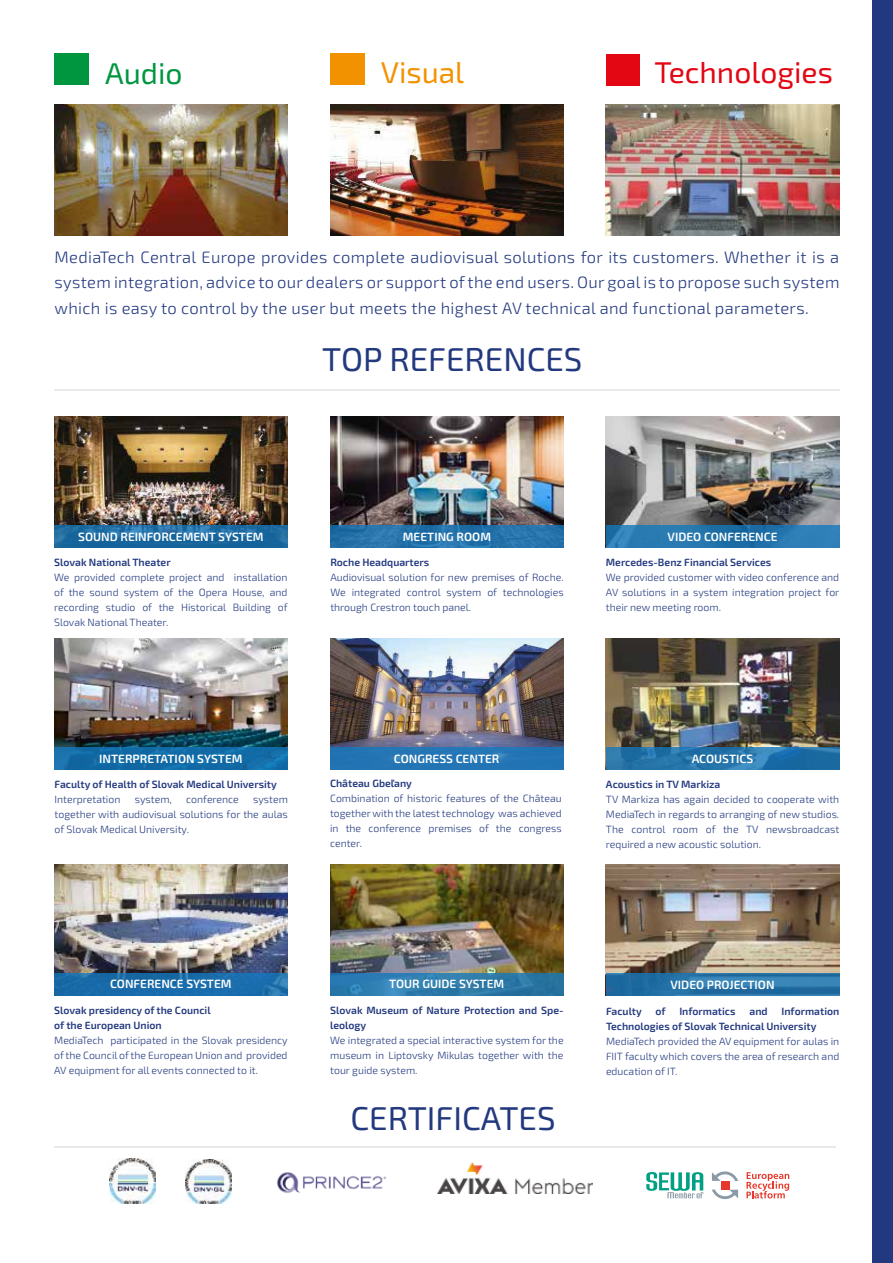
<style>
.page{position:relative;width:893px;height:1263px;background:#fff}
.page>*{position:absolute;margin:0;border:0;box-sizing:border-box;transform-origin:0 0}
.t1{font:33px "Exo 2";color:#23397f}
.t2{font:30px "Exo 2";color:#e30613}
.t3{font:30px "Exo 2";color:#f39200}
.t4{font:30px "Exo 2";color:#009640}
.t5{font:300 16.5px/25.5px "Exo 2";letter-spacing:.02em;color:#23397f;text-align:justify}
.t6{font:600 12px "Exo 2";color:#fff}
.t7{font:300 10.5px/15px "Exo 2";color:#23397f;text-align:justify}
.t8{font:600 10.5px/15px "Exo 2";color:#23397f}
</style>
<div class="page">
<div style="left:54px;top:54px;width:35px;height:31px;background:#009640"></div>
<div style="left:330px;top:54px;width:34px;height:31px;background:#f39200"></div>
<div style="left:606px;top:54px;width:34px;height:31px;background:#e30613"></div>
<img style="left:606px;top:416px;width:233px;height:109px">
<img style="left:606px;top:639px;width:233px;height:108px">
<img style="left:330px;top:417px;width:233px;height:108px">
<img style="left:54px;top:416px;width:234px;height:109px">
<img style="left:54px;top:864px;width:234px;height:109px">
<img style="left:54px;top:639px;width:234px;height:108px">
<hr style="left:54px;top:389px;width:785px;height:2px;background:#e8e9e9">
<img style="left:55px;top:104px;width:233px;height:131px">
<img style="left:330px;top:104px;width:233px;height:131px">
<img style="left:606px;top:104px;width:233px;height:131px">
<div style="left:872px;top:0;width:21px;height:421px;background:#23397f"></div>
<div style="left:872px;top:411px;width:21px;height:432px;background:#23397f"></div>
<div style="left:872px;top:842px;width:21px;height:421px;background:#23397f"></div>
<img style="left:330px;top:865px;width:233px;height:108px">
<img style="left:438px;top:1163px;width:155px;height:30px">
<div style="left:721px;top:1181px;width:8px;height:8px;background:#e7362c"></div>
<svg style="left:712px;top:1189px;width:26px;height:10px"></svg>
<svg style="left:712px;top:1171px;width:26px;height:10px"></svg>
<svg style="left:746px;top:1172px;width:43px;height:26px"></svg>
<svg style="left:646px;top:1172px;width:57px;height:26px"></svg>
<img style="left:330px;top:639px;width:233px;height:108px">
<svg style="left:54px;top:525px;width:234px;height:23px;background:#1d6ba1"></svg>
<svg style="left:330px;top:525px;width:234px;height:23px;background:#2472aa"></svg>
<svg style="left:606px;top:525px;width:233px;height:23px;background:#2777af"></svg>
<svg style="left:54px;top:747px;width:234px;height:23px;background:#126ca7"></svg>
<svg style="left:606px;top:747px;width:233px;height:23px;background:#2473a9"></svg>
<div style="left:330px;top:747px;width:233px;height:23px;background:#2375b5"></div>
<svg style="left:330px;top:973px;width:233px;height:23px;background:#2d7bac"></svg>
<svg style="left:54px;top:973px;width:234px;height:22px;background:#1a6caa"></svg>
<img style="left:606px;top:865px;width:233px;height:108px">
<svg style="left:606px;top:973px;width:233px;height:23px;background:#2874a8"></svg>
<hr style="left:54px;top:1146px;width:782px;height:1px;background:#e8e9e9">
<img style="left:277px;top:1172px;width:110px;height:21px">
<img style="left:110px;top:1159px;width:46px;height:44px">
<img style="left:186px;top:1159px;width:46px;height:44px">
<h2 class="t4" style="left:105px;top:53px;width:79px">Audio</h2>
<h2 class="t3" style="left:381px;top:52px;width:85px">Visual</h2>
<h2 class="t2" style="left:655px;top:52px;width:180px">Technologies</h2>
<p class="t5" style="left:55px;top:244px;width:786px">MediaTech Central Europe provides complete audiovisual solutions for its customers. Whether it is a system integration, advice to our dealers or support ofthe end users. Our goal is to propose such system which is easy to control by the user but meets the highest AV technical and functional parameters.</p>
<h1 class="t1" style="left:322px;top:336px;width:262px">TOP REFERENCES</h1>
<p class="t6" style="left:78px;top:527px;width:187px">SOUND REINFORCEMENT SYSTEM</p>
<p class="t6" style="left:403px;top:527px;width:90px">MEETING ROOM</p>
<p class="t6" style="left:668px;top:527px;width:111px">VIDEO CONFERENCE</p>
<p class="t8" style="left:54px;top:554px;width:118px">Slovak National Theater</p>
<p class="t7" style="left:54px;top:569px;width:235px">We provided complete project and installation of the sound system of the Opera House, and recording studio of the Historical Building of Slovak National Theater.</p>
<p class="t8" style="left:330px;top:554px;width:101px">Roche Headquarters</p>
<p class="t7" style="left:330px;top:569px;width:235px">Audiovisual solution for new premises of Roche.<br>We integrated control system of technologies through Crestron touch panel.</p>
<p class="t8" style="left:606px;top:554px;width:167px">Mercedes-Benz Financial Services</p>
<p class="t7" style="left:606px;top:569px;width:235px">We provided customer with video conference and AV solutions in a system integration project for their new meeting room.</p>
<p class="t6" style="left:99px;top:749px;width:145px">INTERPRETATION SYSTEM</p>
<p class="t6" style="left:394px;top:749px;width:107px">CONGRESS CENTER</p>
<p class="t6" style="left:692px;top:750px;width:63px">ACOUSTICS</p>
<p class="t8" style="left:55px;top:776px;width:224px">Faculty of Health of Slovak Medical University</p>
<p class="t7" style="left:55px;top:791px;width:67px">Interpretation</p>
<p class="t7" style="left:135px;top:791px;width:39px">system,</p>
<p class="t7" style="left:186px;top:791px;width:54px">conference</p>
<p class="t7" style="left:55px;top:791px;width:235px;text-indent:199px">system together with audiovisual solutions for the aulas of Slovak Medical University.</p>
<p class="t8" style="left:330px;top:776px;width:83px">Château Gbeľany</p>
<p class="t7" style="left:330px;top:791px;width:233px">Combination of historic features of the Château together with the latest technology was achieved in the conference premises of the congress center.</p>
<p class="t8" style="left:606px;top:776px;width:116px">Acoustics in TV Markiza</p>
<p class="t7" style="left:606px;top:791px;width:235px">TV Markiza has again decided to cooperate with MediaTech in regards to arranging of new studios.<br>The control room of the TV newsbroadcast required a new acoustic solution.</p>
<p class="t6" style="left:110px;top:975px;width:123px">CONFERENCE SYSTEM</p>
<p class="t6" style="left:389px;top:975px;width:117px">TOUR GUIDE SYSTEM</p>
<p class="t8" style="left:54px;top:1003px;width:158px">Slovak presidency of the Council of the European Union</p>
<p class="t7" style="left:54px;top:1033px;width:235px">MediaTech participated in the Slovak presidency ofthe Council ofthe European Union and provided AV equipment for all events connected to it.</p>
<p class="t8" style="left:330px;top:1003px;width:235px">Slovak Museum of Nature Protection and Spe&shy;leology</p>
<p class="t7" style="left:330px;top:1033px;width:235px">We integrated a special interactive system for the museum in Liptovsky Mikulas together with the tour guide system.</p>
<h1 class="t1" style="left:350px;top:1096px;width:207px">CERTIFICATES</h1>
<p class="t6" style="left:670px;top:976px;width:106px">VIDEO PROJECTION</p>
<p class="t8" style="left:606px;top:1003px;width:235px;text-indent:175px">Information<br>Technologies of Slovak Technical University</p>
<p class="t7" style="left:606px;top:1033px;width:235px">MediaTech provided the AV equipment for aulas in FIIT faculty which covers the area of research and education of IT.</p>
<p class="t8" style="left:606px;top:1003px;width:37px">Faculty</p>
<p class="t8" style="left:655px;top:1003px;width:12px">of</p>
<p class="t8" style="left:679px;top:1003px;width:58px">Informatics</p>
<p class="t8" style="left:749px;top:1003px;width:20px">and</p>
</div>
